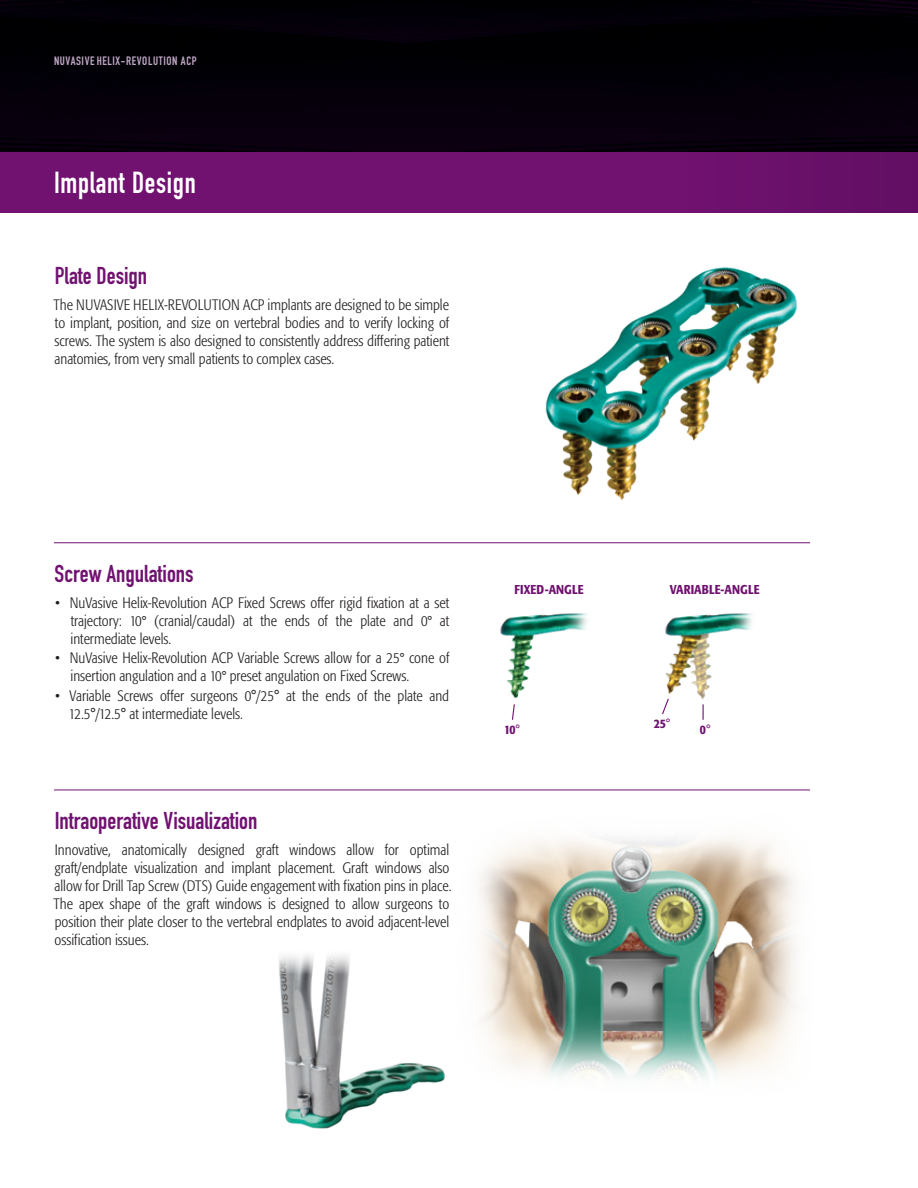
<style>
.page{position:relative;width:918px;height:1188px;background:#fff}
.page>*{position:absolute;margin:0;border:0;box-sizing:border-box;transform-origin:0 0}
.Inside-SS-Page_Headi{font:30px "DIN Engschrift Std";letter-spacing:.025em;color:#fff;scale:.95 1}
.Body_-_Text_-_Headin{font:24px "DIN Engschrift Std";color:#711271}
.Body_-_Text{font:300 condensed 15px/18px "Formata";color:#231f20}
.Illustration_-_Title{font:500 condensed 12.75px "Formata";color:#711271}
.MAS_NUV_Bug_text{font:12px "DIN Engschrift Std";letter-spacing:.05em;color:#c3a9c8}
.s1{font-size:13.5px}
.s2{font-weight:300}
</style>
<div class="page">
<div style="left:0;top:0;width:918px;height:152px;background:#030009"></div>
<div style="left:0;top:152px;width:918px;height:61px;background:#711271"></div>
<img style="left:450px;top:789px;width:360px;height:290px">
<img style="left:279px;top:949px;width:192px;height:180px">
<hr style="left:54px;top:543px;width:756px;height:1px;background:#711271">
<hr style="left:54px;top:790px;width:756px;height:1px;background:#711271">
<svg style="left:703px;top:707px;width:1px;height:13px"></svg>
<svg style="left:511px;top:707px;width:4px;height:13px"></svg>
<svg style="left:662px;top:707px;width:4px;height:8px"></svg>
<img style="left:545px;top:267px;width:253px;height:233px">
<img style="left:500px;top:613px;width:87px;height:94px">
<img style="left:664px;top:613px;width:88px;height:94px">
<p class="MAS_NUV_Bug_text" style="left:54px;top:54px;width:144px">NUVASIVE HELIX-REVOLUTION ACP</p>
<p class="Inside-SS-Page_Headi" style="left:54px;top:165px;width:151px">Implant Design</p>
<p class="Body_-_Text_-_Headin" style="left:55px;top:262px;width:94px">Plate Design</p>
<p class="Body_-_Text" style="left:54px;top:296px;width:397px;text-align:justify">The NUVASIVE HELIX-REVOLUTION ACP implants are designed to be simple to implant, position, and size on vertebral bodies and to verify locking of screws. The system is also designed to consistently address differing patient anatomies, from very small patients to complex cases.</p>
<p class="Body_-_Text_-_Headin" style="left:55px;top:560px;width:141px">Screw Angulations</p>
<p class="Body_-_Text" style="left:71px;top:594px;width:380px;text-align:justify;text-indent:-15px">• NuVasive Helix-Revolution ACP Fixed Screws offer rigid fixation at a set trajectory: 10<span class="s1">°</span> (cranial/caudal) at the ends of the plate and 0<span class="s1">°</span> at intermediate levels.</p>
<p class="Body_-_Text" style="left:71px;top:649px;width:380px;text-indent:-15px">• NuVasive Helix-Revolution ACP Variable Screws allow for a 25<span class="s1">°</span> cone of insertion angulation and a 10<span class="s1">°</span> preset angulation on Fixed Screws.</p>
<p class="Body_-_Text" style="left:69px;top:687px;width:382px;text-indent:-14px">• Variable Screws offer surgeons 0°/25° at the ends of the plate and<br>12.5°/12.5° at intermediate levels.</p>
<p class="Body_-_Text_-_Headin" style="left:55px;top:807px;width:204px">Intraoperative Visualization</p>
<p class="Body_-_Text" style="left:54px;top:841px;width:399px">Innovative, anatomically designed graft windows allow for optimal graft/endplate visualization and implant placement. Graft windows also allow for Drill Tap Screw (DTS) Guide engagement with fixation pins in place.<br>The apex shape of the graft windows is designed to allow surgeons to position their plate closer to the vertebral endplates to avoid adjacent-level ossification issues.</p>
<p class="Illustration_-_Title" style="left:514px;top:582px;width:71px">FIXED-ANGLE</p>
<p class="Illustration_-_Title" style="left:670px;top:582px;width:91px">VARIABLE-ANGLE</p>
<p class="Illustration_-_Title" style="left:504px;top:722px;width:17px">10<span class="s2">°</span></p>
<p class="Illustration_-_Title" style="left:654px;top:716px;width:18px">25<span class="s2">°</span></p>
<p class="Illustration_-_Title" style="left:700px;top:722px;width:12px">0<span class="s2">°</span></p>
</div>
